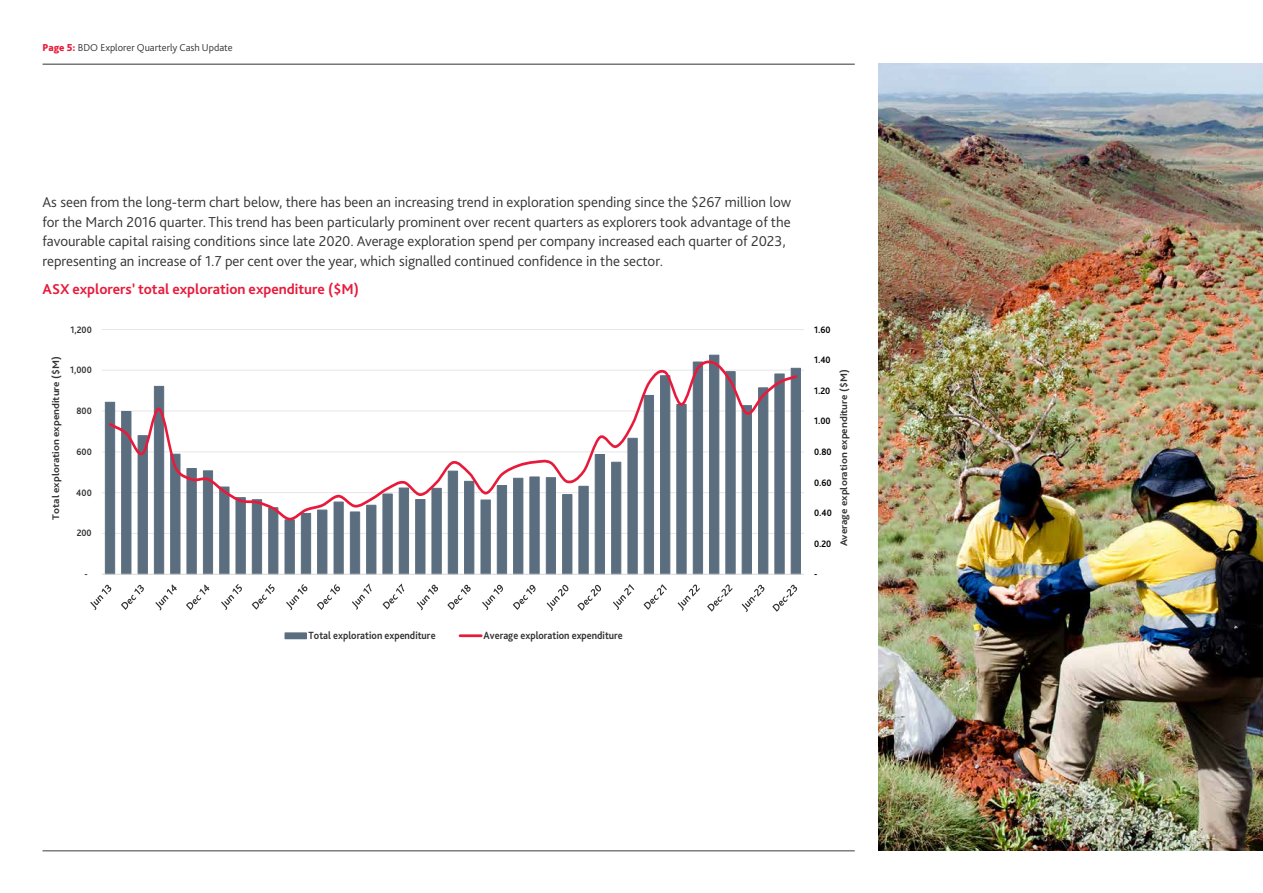
<style>
.page{position:relative;width:1263px;height:893px;background:#fff}
.page>*{position:absolute;margin:0;border:0;box-sizing:border-box;transform-origin:0 0}
.t1{font:300 15px/19.5px "Bliss Pro";color:#333}
.t2{font:700 15px "Bliss Pro";color:#e81a3b}
.t3{font:700 10.95px "Bliss Pro";color:#333;scale:.92 1}
.t4{font:300 10.5px "Bliss Pro";color:#333}
.t5{font:700 10.05px "Bliss Pro";color:#333;scale:1.09 1}
.t6{font:700 9.75px "Bliss Pro";letter-spacing:-.005em;color:#000;scale:.92 1}
.t7{font:700 9.75px "Bliss Pro";letter-spacing:-.005em;color:#333;scale:.92 1}
.s1{font-weight:800;color:#e81a3b}
</style>
<div class="page">
<hr style="left:43px;top:64px;width:812px;height:1px;background:#333">
<hr style="left:43px;top:850px;width:812px;height:1px;background:#3f3b36">
<img style="left:878px;top:64px;width:385px;height:787px">
<hr style="left:102px;top:533px;width:702px;height:1px;background:#e7e7e7">
<hr style="left:102px;top:492px;width:702px;height:1px;background:#e7e7e7">
<hr style="left:102px;top:451px;width:702px;height:1px;background:#e7e7e7">
<hr style="left:102px;top:411px;width:702px;height:1px;background:#e7e7e7">
<hr style="left:102px;top:370px;width:702px;height:1px;background:#e7e7e7">
<hr style="left:102px;top:329px;width:702px;height:1px;background:#e7e7e7">
<svg style="left:104px;top:354px;width:697px;height:220px"></svg>
<hr style="left:102px;top:574px;width:702px;height:1px;background:#d9d9d9">
<svg style="left:107px;top:357px;width:692px;height:165px"></svg>
<svg style="left:90px;top:585px;width:21px;height:25px"></svg>
<svg style="left:121px;top:585px;width:23px;height:25px"></svg>
<svg style="left:155px;top:584px;width:22px;height:26px"></svg>
<svg style="left:186px;top:584px;width:23px;height:26px"></svg>
<svg style="left:221px;top:584px;width:21px;height:26px"></svg>
<svg style="left:252px;top:584px;width:23px;height:26px"></svg>
<svg style="left:286px;top:584px;width:21px;height:26px"></svg>
<svg style="left:317px;top:584px;width:23px;height:26px"></svg>
<svg style="left:352px;top:583px;width:20px;height:27px"></svg>
<svg style="left:382px;top:583px;width:22px;height:26px"></svg>
<svg style="left:417px;top:585px;width:21px;height:25px"></svg>
<svg style="left:447px;top:585px;width:24px;height:25px"></svg>
<svg style="left:482px;top:585px;width:21px;height:25px"></svg>
<svg style="left:513px;top:585px;width:23px;height:25px"></svg>
<svg style="left:547px;top:585px;width:21px;height:26px"></svg>
<svg style="left:577px;top:585px;width:24px;height:26px"></svg>
<svg style="left:613px;top:584px;width:21px;height:26px"></svg>
<svg style="left:643px;top:584px;width:24px;height:26px"></svg>
<svg style="left:677px;top:584px;width:23px;height:27px"></svg>
<svg style="left:707px;top:584px;width:26px;height:28px"></svg>
<svg style="left:742px;top:585px;width:22px;height:27px"></svg>
<svg style="left:772px;top:585px;width:25px;height:27px"></svg>
<div style="left:285px;top:633px;width:21px;height:6px;background:#5b6e7f"></div>
<div style="left:285px;top:632px;width:22px;height:7px;border:1px solid #5b6e7f"></div>
<hr style="left:460px;top:634px;width:21px;height:3px;background:#e81a3b">
<p class="t4" style="left:43px;top:40px;width:192px"><span class="s1">Page 5:</span> BDO Explorer Quarterly Cash Update</p>
<p class="t1" style="left:43px;top:192px;width:750px">As seen from the long-term chart below, there has been an increasing trend in exploration spending since the $267 million low for the March 2016 quarter. This trend has been particularly prominent over recent quarters as explorers took advantage of the favourable capital raising conditions since late 2020. Average exploration spend per company increased each quarter of 2023, representing an increase of 1.7 per cent over the year, which signalled continued confidence in the sector.</p>
<p class="t2" style="left:43px;top:279px;width:318px">ASX explorers’ total exploration expenditure ($M)</p>
<p class="t7" style="left:70px;top:323px;width:25px">1,200</p>
<p class="t5" style="left:50px;top:520px;width:152px;rotate:-90deg">Total exploration expenditure ($M)</p>
<p class="t7" style="left:70px;top:364px;width:25px">1,000</p>
<p class="t7" style="left:76px;top:405px;width:18px">800</p>
<p class="t7" style="left:77px;top:446px;width:18px">600</p>
<p class="t7" style="left:76px;top:486px;width:18px">400</p>
<p class="t7" style="left:77px;top:527px;width:18px">200</p>
<p class="t7" style="left:85px;top:568px;width:5px">-</p>
<p class="t3" style="left:309px;top:629px;width:140px">Total exploration expenditure</p>
<p class="t3" style="left:484px;top:629px;width:153px">Average exploration expenditure</p>
<p class="t6" style="left:814px;top:323px;width:19px">1.60</p>
<p class="t6" style="left:814px;top:354px;width:20px">1.40</p>
<p class="t6" style="left:814px;top:384px;width:19px">1.20</p>
<p class="t6" style="left:814px;top:415px;width:20px">1.00</p>
<p class="t6" style="left:814px;top:446px;width:21px">0.80</p>
<p class="t6" style="left:814px;top:476px;width:21px">0.60</p>
<p class="t6" style="left:814px;top:507px;width:21px">0.40</p>
<p class="t6" style="left:814px;top:537px;width:20px">0.20</p>
<p class="t5" style="left:838px;top:546px;width:164px;rotate:-90deg">Average exploration expenditure ($M)</p>
<p class="t6" style="left:814px;top:568px;width:5px">-</p>
</div>
